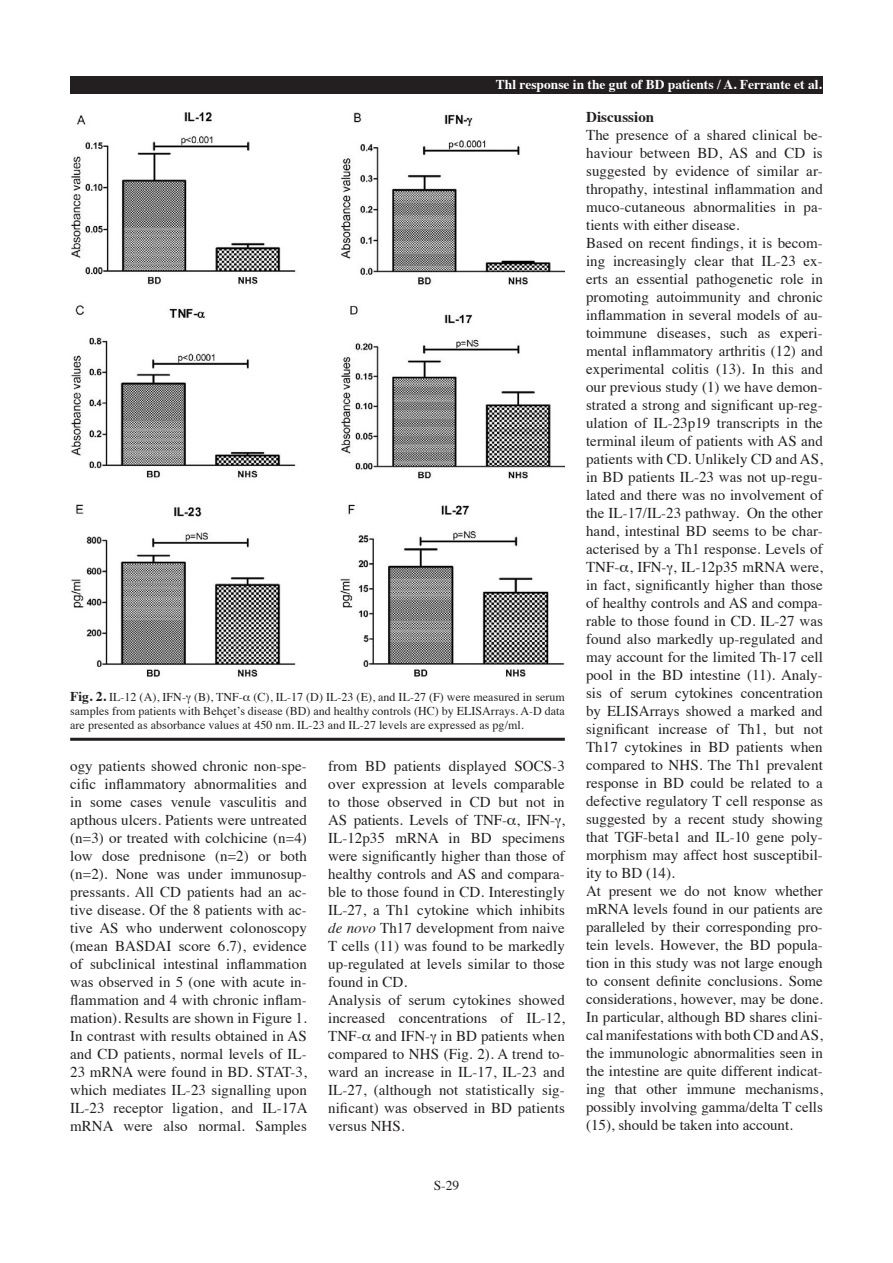
<style>
.page{position:relative;width:893px;height:1263px;background:#fff}
.page>*{position:absolute;margin:0;border:0;box-sizing:border-box;transform-origin:0 0}
.t1{font:15px/18px "Times";color:#231f20}
.t2{font:700 15px "Times";letter-spacing:.005em;color:#231f20}
.t3{font:700 13.5px "Times";color:#fff}
.t4{font:13.5px "Times";color:#231f20}
.t5{font:12px/14.2px "Times";letter-spacing:.005em;color:#231f20;text-align:justify}
.s1{font-weight:700;font-size:13.5px}
.s2{font-style:italic}
</style>
<div class="page">
<div style="left:70px;top:77px;width:753px;height:17px;background:#231f20"></div>
<img style="left:71px;top:112px;width:494px;height:566px">
<hr style="left:70px;top:738px;width:495px;height:3px;background:#231f20">
<p class="t3" style="left:496px;top:71px;width:328px">Thl response in the gut of BD patients / A. Ferrante et al.</p>
<p class="t5" style="left:70px;top:688px;width:496px"><span class="s1">Fig. 2.</span> IL-12 (A), IFN- (B), TNF- (C), IL-17 (D) IL-23 (E), and IL-27 (F) were measured in serum samples from patients with Behçet’s disease (BD) and healthy controls (HC) by ELISArrays. A-D data are presented as absorbance values at 450 nm. IL-23 and IL-27 levels are expressed as pg/ml.</p>
<p class="t1" style="left:70px;top:756px;width:239px;text-align:justify">ogy patients showed chronic non-spe&shy;cific inflammatory abnormalities and in some cases venule vasculitis and apthous ulcers. Patients were untreated (n=3) or treated with colchicine (n=4) low dose prednisone (n=2) or both (n=2). None was under immunosup&shy;pressants. All CD patients had an ac&shy;tive disease. Of the 8 patients with ac&shy;tive AS who underwent colonoscopy (mean BASDAI score 6.7), evidence of subclinical intestinal inflammation was observed in 5 (one with acute in&shy;flammation and 4 with chronic inflam&shy;mation). Results are shown in Figure 1.<br>In contrast with results obtained in AS and CD patients, normal levels of IL-23 mRNA were found in BD. STAT-3, which mediates IL-23 signalling upon IL-23 receptor ligation, and IL-17A mRNA were also normal. Samples</p>
<p class="t1" style="left:328px;top:756px;width:238px">from BD patients displayed SOCS-3 over expression at levels comparable to those observed in CD but not in AS patients. Levels of TNF- , IFN- , IL-12p35 mRNA in BD specimens were significantly higher than those of healthy controls and AS and compara&shy;ble to those found in CD. Interestingly IL-27, a Th1 cytokine which inhibits <span class="s2">de novo</span> Th17 development from naive T cells (11) was found to be markedly up-regulated at levels similar to those found in CD.<br>Analysis of serum cytokines showed increased concentrations of IL-12, TNF- and IFN- in BD patients when compared to NHS (Fig. 2). A trend to&shy;ward an increase in IL-17, IL-23 and IL-27, (although not statistically sig&shy;nificant) was observed in BD patients versus NHS.</p>
<p class="t4" style="left:434px;top:1173px;width:27px">S-29</p>
<p class="t2" style="left:586px;top:102px;width:70px">Discussion</p>
<p class="t1" style="left:586px;top:124px;width:238px">The presence of a shared clinical be&shy;haviour between BD, AS and CD is suggested by evidence of similar ar&shy;thropathy, intestinal inflammation and muco-cutaneous abnormalities in pa&shy;tients with either disease.<br>Based on recent findings, it is becom&shy;ing increasingly clear that IL-23 ex&shy;erts an essential pathogenetic role in promoting autoimmunity and chronic inflammation in several models of au&shy;toimmune diseases, such as experi&shy;mental inflammatory arthritis (12) and experimental colitis (13). In this and our previous study (1) we have demon&shy;strated a strong and significant up-reg&shy;ulation of IL-23p19 transcripts in the terminal ileum of patients with AS and patients with CD. Unlikely CD and AS, in BD patients IL-23 was not up-regu&shy;lated and there was no involvement of the IL-17/IL-23 pathway. On the other hand, intestinal BD seems to be char&shy;acterised by a Th1 response. Levels of TNF- , IFN- , IL-12p35 mRNA were, in fact, significantly higher than those of healthy controls and AS and compa&shy;rable to those found in CD. IL-27 was found also markedly up-regulated and may account for the limited Th-17 cell pool in the BD intestine (11). Analy&shy;sis of serum cytokines concentration by ELISArrays showed a marked and significant increase of Th1, but not Th17 cytokines in BD patients when compared to NHS. The Th1 prevalent response in BD could be related to a defective regulatory T cell response as suggested by a recent study showing that TGF-beta1 and IL-10 gene poly&shy;morphism may affect host susceptibil&shy;ity to BD (14).<br>At present we do not know whether mRNA levels found in our patients are paralleled by their corresponding pro&shy;tein levels. However, the BD popula&shy;tion in this study was not large enough to consent definite conclusions. Some considerations, however, may be done.<br>In particular, although BD shares clini&shy;cal manifestations with both CD and AS, the immunologic abnormalities seen in the intestine are quite different indicat&shy;ing that other immune mechanisms, possibly involving gamma/delta T cells (15), should be taken into account.</p>
</div>
